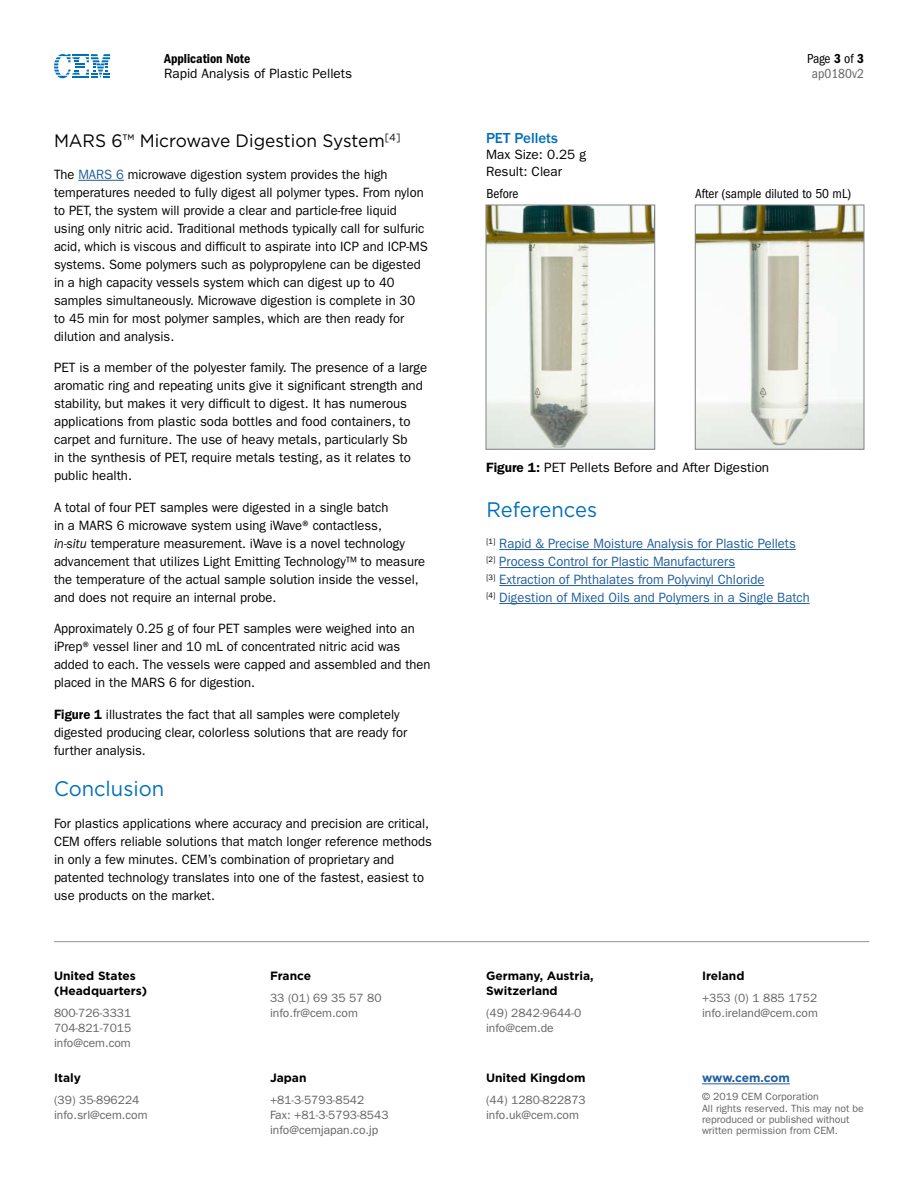
<style>
.page{position:relative;width:918px;height:1188px;background:#fff}
.page>*{position:absolute;margin:0;border:0;box-sizing:border-box;transform-origin:0 0}
.Subtitle{font:21px "Gotham HTF";color:#006fba;scale:.96 1}
.Sub-subtitle{font:18px "Gotham HTF";color:#000;scale:.96 1}
.Figure_Title{font:500 15px "ITC Franklin Gothic Std";color:#006fba}
.Paragraph{font:13.5px/18px "ITC Franklin Gothic Std";color:#000;scale:.96 1}
.Paragraph-2{font:13.5px/18px "ITC Franklin Gothic Std";color:#000}
.Paragraph-3{font:13.5px/18px "ITC Franklin Gothic Std";color:#215e9e;scale:.96 1}
.t1{font:condensed 13.5px "ITC Franklin Gothic Std";color:#000}
.Figure_Title-2{font:13.5px "ITC Franklin Gothic Std";color:#000}
.t2{font:condensed 13.5px/15px "ITC Franklin Gothic Std";color:#636466;text-align:center}
.t3{font:13.5px "ITC Franklin Gothic Std Dm Cd";color:#000}
.t4{font:12px/15px "ITC Franklin Gothic Std";color:#636466}
.t5{font:700 12px/15px "Gotham HTF";color:#000}
.t6{font:700 12px "Gotham HTF";letter-spacing:-.01em;color:#215e9e}
.t7{font:10.5px/11.2px "ITC Franklin Gothic Std";color:#636466}
.s1{color:#215e9e}
.s2{font-style:italic}
.s3{font-weight:600}
.s4{color:#000}
.s5{font-family:"ITC Franklin Gothic Std Dm Cd";font-stretch:normal;color:#000}
</style>
<div class="page">
<hr style="left:702px;top:1084px;width:88px;height:1px;background:#215e9e">
<hr style="left:54px;top:941px;width:815px;height:1px;background:#939598">
<svg style="left:54px;top:54px;width:56px;height:24px"></svg>
<hr style="left:78px;top:180px;width:46px;height:1px;background:#215e9e">
<hr style="left:499px;top:549px;width:297px;height:1px;background:#215e9e">
<hr style="left:499px;top:567px;width:236px;height:1px;background:#215e9e">
<hr style="left:499px;top:585px;width:265px;height:1px;background:#215e9e">
<hr style="left:499px;top:603px;width:311px;height:1px;background:#215e9e">
<img style="left:697px;top:207px;width:165px;height:241px">
<div style="left:695px;top:205px;width:169px;height:245px;border:1px solid #808285"></div>
<img style="left:488px;top:207px;width:165px;height:241px">
<div style="left:486px;top:205px;width:169px;height:245px;border:1px solid #808285"></div>
<p class="t3" style="left:164px;top:51px;width:88px">Application Note</p>
<p class="Paragraph-2" style="left:164px;top:65px;width:190px">Rapid Analysis of Plastic Pellets</p>
<p class="Sub-subtitle" style="left:54px;top:131px;width:362px">MARS 6™ Microwave Digestion System<sup>[4]</sup></p>
<p class="Paragraph" style="left:54px;top:165px;width:391px">The <span class="s1">MARS 6</span> microwave digestion system provides the high temperatures needed to fully digest all polymer types. From nylon to PET, the system will provide a clear and particle-free liquid using only nitric acid. Traditional methods typically call for sulfuric acid, which is viscous and difficult to aspirate into ICP and ICP-MS systems. Some polymers such as polypropylene can be digested in a high capacity vessels system which can digest up to 40 samples simultaneously. Microwave digestion is complete in 30 to 45 min for most polymer samples, which are then ready for dilution and analysis.</p>
<p class="Paragraph-2" style="left:54px;top:359px;width:375px">PET is a member of the polyester family. The presence of a large aromatic ring and repeating units give it significant strength and stability, but makes it very difficult to digest. It has numerous applications from plastic soda bottles and food containers, to carpet and furniture. The use of heavy metals, particularly Sb<br>in the synthesis of PET, require metals testing, as it relates to public health.</p>
<p class="Paragraph" style="left:54px;top:498px;width:388px">A total of four PET samples were digested in a single batch<br>in a MARS 6 microwave system using iWave® contactless,<br><span class="s2">in-situ</span> temperature measurement. iWave is a novel technology advancement that utilizes Light Emitting Technology™ to measure the temperature of the actual sample solution inside the vessel, and does not require an internal probe.</p>
<p class="Paragraph" style="left:54px;top:620px;width:394px">Approximately 0.25 g of four PET samples were weighed into an iPrep® vessel liner and 10 mL of concentrated nitric acid was added to each. The vessels were capped and assembled and then placed in the MARS 6 for digestion.</p>
<p class="Paragraph" style="left:54px;top:705px;width:369px"><span class="s3">Figure 1</span> illustrates the fact that all samples were completely digested producing clear, colorless solutions that are ready for further analysis.</p>
<p class="Subtitle" style="left:54px;top:777px;width:116px">Conclusion</p>
<p class="Paragraph" style="left:54px;top:814px;width:395px">For plastics applications where accuracy and precision are critical, CEM offers reliable solutions that match longer reference methods in only a few minutes. CEM’s combination of proprietary and patented technology translates into one of the fastest, easiest to use products on the market.</p>
<p class="t5" style="left:54px;top:968px;width:95px">United States (Headquarters)</p>
<p class="t4" style="left:54px;top:1005px;width:79px;text-align:justify">800-726-3331<br>704-821-7015 info@cem.com</p>
<p class="t5" style="left:54px;top:1070px;width:28px">Italy</p>
<p class="t4" style="left:54px;top:1093px;width:95px">(39) 35-896224 info.srl@cem.com</p>
<p class="t5" style="left:270px;top:968px;width:43px">France</p>
<p class="t4" style="left:270px;top:990px;width:113px">33 (01) 69 35 57 80 info.fr@cem.com</p>
<p class="t5" style="left:270px;top:1070px;width:38px">Japan</p>
<p class="t4" style="left:270px;top:1093px;width:120px">+81-3-5793-8542<br>Fax: +81-3-5793-8543 info@cemjapan.co.jp</p>
<p class="t2" style="left:807px;top:51px;width:58px"><span class="s4">Page</span> <span class="s5">3</span> <span class="s4">of</span> <span class="s5">3 </span>ap0180v2</p>
<p class="Figure_Title" style="left:486px;top:129px;width:73px">PET Pellets</p>
<p class="Figure_Title-2" style="left:486px;top:147px;width:102px">Max Size: 0.25 g</p>
<p class="Figure_Title-2" style="left:486px;top:163px;width:78px">Result: Clear</p>
<p class="t1" style="left:486px;top:186px;width:33px">Before</p>
<p class="t1" style="left:695px;top:186px;width:158px">After (sample diluted to 50 mL)</p>
<p class="Paragraph-2" style="left:486px;top:459px;width:285px"><span class="s3">Figure 1:</span> PET Pellets Before and After Digestion</p>
<p class="Subtitle" style="left:486px;top:498px;width:117px">References</p>
<p class="Paragraph-3" style="left:486px;top:535px;width:338px"><sup>[1]</sup> Rapid &amp; Precise Moisture Analysis for Plastic Pellets<br><sup>[2]</sup> Process Control for Plastic Manufacturers<br><sup>[3]</sup> Extraction of Phthalates from Polyvinyl Chloride<br><sup>[4]</sup> Digestion of Mixed Oils and Polymers in a Single Batch</p>
<p class="t5" style="left:486px;top:968px;width:109px">Germany, Austria,<br>Switzerland</p>
<p class="t4" style="left:486px;top:1005px;width:97px">(49) 2842-9644-0 info@cem.de</p>
<p class="t5" style="left:486px;top:1070px;width:101px">United Kingdom</p>
<p class="t4" style="left:486px;top:1093px;width:101px">(44) 1280-822873 info.uk@cem.com</p>
<p class="t5" style="left:702px;top:968px;width:44px">Ireland</p>
<p class="t4" style="left:702px;top:990px;width:117px">+353 (0) 1 885 1752 info.ireland@cem.com</p>
<p class="t6" style="left:702px;top:1071px;width:89px">www.cem.com</p>
<p class="t7" style="left:702px;top:1091px;width:163px">© 2019 CEM Corporation<br>All rights reserved. This may not be reproduced or published without written permission from CEM.</p>
</div>
